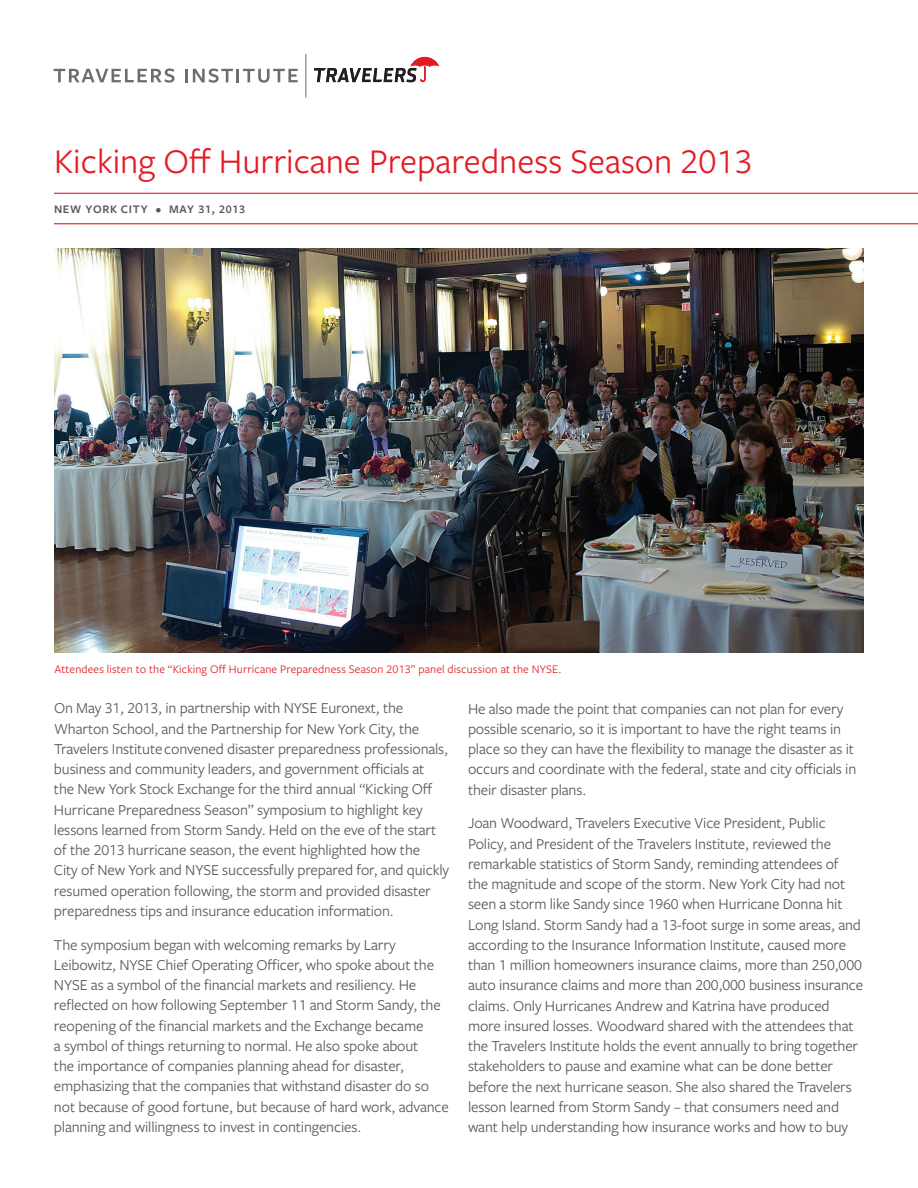
<style>
.page{position:relative;width:918px;height:1188px;background:#fff}
.page>*{position:absolute;margin:0;border:0;box-sizing:border-box;transform-origin:0 0}
.t1{font:36px "Freight Sans Pro";color:#e51a23}
.t2{font:15.75px/20.2px "Freight Sans Pro";letter-spacing:-.01em;color:#57585a}
.t3{font:12px "Freight Sans Pro";letter-spacing:.01em;color:#e51a23}
.t4{font:600 12px "Freight Sans Pro";letter-spacing:.06em;color:#57585a}
</style>
<div class="page">
<svg style="left:314px;top:57px;width:125px;height:25px"></svg>
<hr style="left:306px;top:54px;width:1px;height:44px;background:#6c6d70">
<svg style="left:54px;top:68px;width:121px;height:15px"></svg>
<svg style="left:185px;top:68px;width:113px;height:15px"></svg>
<hr style="left:54px;top:193px;width:864px;height:1px;background:#e51a23">
<hr style="left:54px;top:223px;width:864px;height:1px;background:#e51a23">
<img style="left:54px;top:248px;width:810px;height:404px">
<h1 class="t1" style="left:54px;top:137px;width:700px">Kicking Off Hurricane Preparedness Season 2013</h1>
<p class="t4" style="left:54px;top:201px;width:193px">NEW YORK CITY • MAY 31, 2013</p>
<p class="t3" style="left:55px;top:661px;width:508px">Attendees listen to the “Kicking Off Hurricane Preparedness Season 2013” panel discussion at the NYSE.</p>
<p class="t2" style="left:54px;top:698px;width:397px">On May 31, 2013, in partnership with NYSE Euronext, the Wharton School, and the Partnership for New York City, the Travelers Instituteconvened disaster preparedness professionals, business and community leaders, and government officials at<br>the New York Stock Exchange for the third annual “Kicking Off Hurricane Preparedness Season” symposium to highlight key lessons learned from Storm Sandy. Held on the eve of the start of the 2013 hurricane season, the event highlighted how the<br>City of New York and NYSE successfully prepared for, and quickly resumed operation following, the storm and provided disaster preparedness tips and insurance education information.</p>
<p class="t2" style="left:54px;top:934px;width:396px">The symposium began with welcoming remarks by Larry Leibowitz, NYSE Chief Operating Officer, who spoke about the NYSE as a symbol of the financial markets and resiliency. He reflected on how following September 11 and Storm Sandy, the reopening of the financial markets and the Exchange became<br>a symbol of things returning to normal. He also spoke about<br>the importance of companies planning ahead for disaster, emphasizing that the companies that withstand disaster do so not because of good fortune, but because of hard work, advance planning and willingness to invest in contingencies.</p>
<p class="t2" style="left:468px;top:698px;width:390px">He also made the point that companies can not plan for every possible scenario, so it is important to have the right teams in place so they can have the flexibility to manage the disaster as it occurs and coordinate with the federal, state and city officials in their disaster plans.</p>
<p class="t2" style="left:468px;top:812px;width:397px">Joan Woodward, Travelers Executive Vice President, Public Policy, and President of the Travelers Institute, reviewed the remarkable statistics of Storm Sandy, reminding attendees of<br>the magnitude and scope of the storm. New York City had not seen a storm like Sandy since 1960 when Hurricane Donna hit Long Island. Storm Sandy had a 13-foot surge in some areas, and according to the Insurance Information Institute, caused more than 1 million homeowners insurance claims, more than 250,000 auto insurance claims and more than 200,000 business insurance claims. Only Hurricanes Andrew and Katrina have produced more insured losses. Woodward shared with the attendees that the Travelers Institute holds the event annually to bring together stakeholders to pause and examine what can be done better before the next hurricane season. She also shared the Travelers lesson learned from Storm Sandy – that consumers need and want help understanding how insurance works and how to buy</p>
</div>
